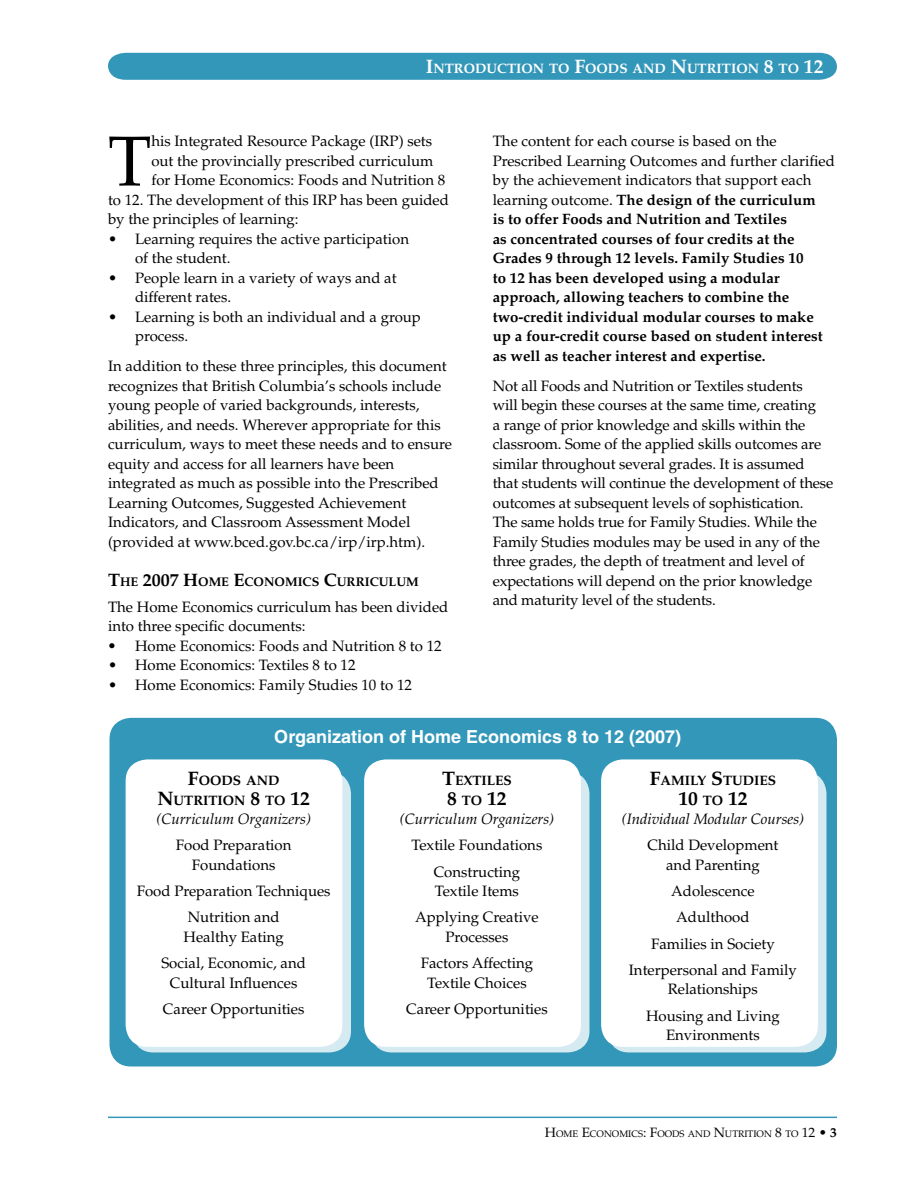
<style>
.page{position:relative;width:918px;height:1188px;background:#fff}
.page>*{position:absolute;margin:0;border:0;box-sizing:border-box;transform-origin:0 0}
.t1{font:70.65px "Palatino";color:#000}
.t2{font:700 19.5px "Palatino";color:#000}
.t3{font:700 18px "Helvetica";color:#fff}
.t4{font:15px/19.5px "Palatino";color:#000;text-align:center}
.t5{font:700 15px/19.5px "Palatino";color:#000}
.t6{font:italic 15px "Palatino";color:#000}
.t7{font:700 13.65px/19.5px "Palatino";color:#000;text-align:center}
.t8{font:700 13.65px "Palatino";color:#fff}
.t9{font:700 12.6px "Palatino";color:#000}
.t10{font:9.45px "Palatino";color:#000}
.s1{font-size:19.5px}
.s2{font-size:18px}
.s3{font-style:italic}
.s4{font-weight:400}
.s5{font-size:13.65px}
.s6{font-size:13.5px}
.s7{font-weight:700;font-size:13.5px}
</style>
<div class="page">
<div style="left:108px;top:53px;width:729px;height:27px;background:#3397b9"></div>
<hr style="left:108px;top:1117px;width:729px;height:1px;background:#3397b9">
<div style="left:110px;top:718px;width:727px;height:348px;background:#3397b9;border-radius:22px"></div>
<div style="left:608px;top:772px;width:218px;height:280px;background:#d6eaf1;border-radius:22px"></div>
<div style="left:601px;top:759px;width:217px;height:288px;background:#fff;border-radius:22px"></div>
<div style="left:132px;top:772px;width:219px;height:280px;background:#d6eaf1;border-radius:22px"></div>
<div style="left:126px;top:759px;width:216px;height:288px;background:#fff;border-radius:22px"></div>
<div style="left:370px;top:772px;width:220px;height:280px;background:#d6eaf1;border-radius:22px"></div>
<div style="left:364px;top:759px;width:217px;height:288px;background:#fff;border-radius:22px"></div>
<p class="t8" style="left:426px;top:61px;width:399px"><span class="s1">I</span>ntroduction to <span class="s1">F</span>oods and <span class="s1">N</span>utrition <span class="s1">8</span> to <span class="s1">12</span></p>
<h1 class="t1" style="left:108px;top:120px;width:45px">T</h1>
<p class="t4" style="left:151px;top:132px;width:282px">his Integrated Resource Package (IRP) sets</p>
<p class="t4" style="left:151px;top:151px;width:284px">out the provincially prescribed curriculum</p>
<p class="t4" style="left:151px;top:171px;width:296px">for Home Economics: Foods and Nutrition 8</p>
<p class="t4" style="left:108px;top:190px;width:342px">to 12. The development of this IRP has been guided</p>
<p class="t4" style="left:108px;top:210px;width:192px">by the principles of learning:</p>
<p class="t4" style="left:135px;top:229px;width:276px;text-align:left;text-indent:-27px">• Learning requires the active participation of the student.</p>
<p class="t4" style="left:135px;top:268px;width:263px;text-align:left;text-indent:-27px">• People learn in a variety of ways and at different rates.</p>
<p class="t4" style="left:135px;top:307px;width:287px;text-align:left;text-indent:-27px">• Learning is both an individual and a group process.</p>
<p class="t4" style="left:108px;top:357px;width:345px;text-align:left">In addition to these three principles, this document recognizes that British Columbia’s schools include young people of varied backgrounds, interests, abilities, and needs. Wherever appropriate for this curriculum, ways to meet these needs and to ensure equity and access for all learners have been integrated as much as possible into the Prescribed Learning Outcomes, Suggested Achievement Indicators, and Classroom Assessment Model (provided at www.bced.gov.bc.ca/irp/irp.htm).</p>
<p class="t9" style="left:108px;top:574px;width:312px"><span class="s2">T</span>he <span class="s2">2007 H</span>ome <span class="s2">E</span>conomics <span class="s2">C</span>urriculum</p>
<p class="t4" style="left:108px;top:597px;width:342px;text-align:left">The Home Economics curriculum has been divided into three specific documents:</p>
<p class="t4" style="left:108px;top:636px;width:335px"><span class="s3">•</span> Home Economics: Foods and Nutrition 8 to 12</p>
<p class="t4" style="left:108px;top:656px;width:249px">• Home Economics: Textiles 8 to 12</p>
<p class="t4" style="left:108px;top:675px;width:306px">• Home Economics: Family Studies 10 to 12</p>
<p class="t5" style="left:493px;top:132px;width:344px"><span class="s4">The content for each course is based on the Prescribed Learning Outcomes and further clarified by the achievement indicators that support each learning outcome.</span> The design of the curriculum<br>is to offer Foods and Nutrition and Textiles<br>as concentrated courses of four credits at the Grades 9 through 12 levels. Family Studies 10<br>to 12 has been developed using a modular approach, allowing teachers to combine the two-credit individual modular courses to make up a four-credit course based on student interest as well as teacher interest and expertise.</p>
<p class="t4" style="left:493px;top:376px;width:342px;text-align:left">Not all Foods and Nutrition or Textiles students<br>will begin these courses at the same time, creating<br>a range of prior knowledge and skills within the classroom. Some of the applied skills outcomes are similar throughout several grades. It is assumed that students will continue the development of these outcomes at subsequent levels of sophistication.<br>The same holds true for Family Studies. While the Family Studies modules may be used in any of the three grades, the depth of treatment and level of expectations will depend on the prior knowledge and maturity level of the students.</p>
<p class="t3" style="left:274px;top:726px;width:408px">Organization of Home Economics 8 to 12 (2007)</p>
<p class="t7" style="left:650px;top:771px;width:128px"><span class="s1">F</span>amily <span class="s1">S</span>tudies</p>
<h2 class="t2" style="left:678px;top:787px;width:71px">10 <span class="s5">to</span> 12</h2>
<p class="t6" style="left:622px;top:810px;width:184px">(Individual Modular Courses)</p>
<p class="t4" style="left:647px;top:836px;width:133px">Child Development and Parenting</p>
<p class="t4" style="left:629px;top:878px;width:170px;line-height:26.2px">Adolescence<br>Adulthood<br>Families in Society<br>Interpersonal and Family</p>
<p class="t4" style="left:646px;top:977px;width:135px;line-height:26.2px">Relationships<br>Housing and Living</p>
<p class="t4" style="left:666px;top:1026px;width:95px">Environments</p>
<p class="t7" style="left:157px;top:771px;width:154px"><span class="s1">F</span>oods and<br><span class="s1">N</span>utrition <span class="s1">8</span> to <span class="s1">12</span></p>
<p class="t6" style="left:156px;top:810px;width:156px">(Curriculum Organizers)</p>
<p class="t4" style="left:176px;top:836px;width:117px">Food Preparation<br>Foundations</p>
<p class="t4" style="left:137px;top:878px;width:195px;line-height:26.2px">Food Preparation Techniques<br>Nutrition and</p>
<p class="t4" style="left:161px;top:924px;width:146px;line-height:26.2px">Healthy Eating<br>Social, Economic, and</p>
<p class="t4" style="left:163px;top:970px;width:143px;line-height:26.2px">Cultural Influences<br>Career Opportunities</p>
<p class="t7" style="left:442px;top:771px;width:71px"><span class="s1">T</span>extiles</p>
<h2 class="t2" style="left:447px;top:787px;width:61px">8 <span class="s5">to</span> 12</h2>
<p class="t6" style="left:400px;top:810px;width:156px">(Curriculum Organizers)</p>
<p class="t4" style="left:412px;top:833px;width:132px;line-height:26.2px">Textile Foundations<br>Constructing</p>
<p class="t4" style="left:415px;top:878px;width:125px;line-height:26.2px">Textile Items<br>Applying Creative</p>
<p class="t4" style="left:421px;top:924px;width:114px;line-height:26.2px">Processes<br>Factors Affecting</p>
<p class="t4" style="left:406px;top:970px;width:143px;line-height:26.2px">Textile Choices<br>Career Opportunities</p>
<p class="t10" style="left:545px;top:1128px;width:283px"><span class="s6">H</span>ome <span class="s6">E</span>conomics<span class="s6">: F</span>oods and <span class="s6">N</span>utrition <span class="s6">8</span> to <span class="s6">12</span> <span class="s7">•</span></p>
</div>
